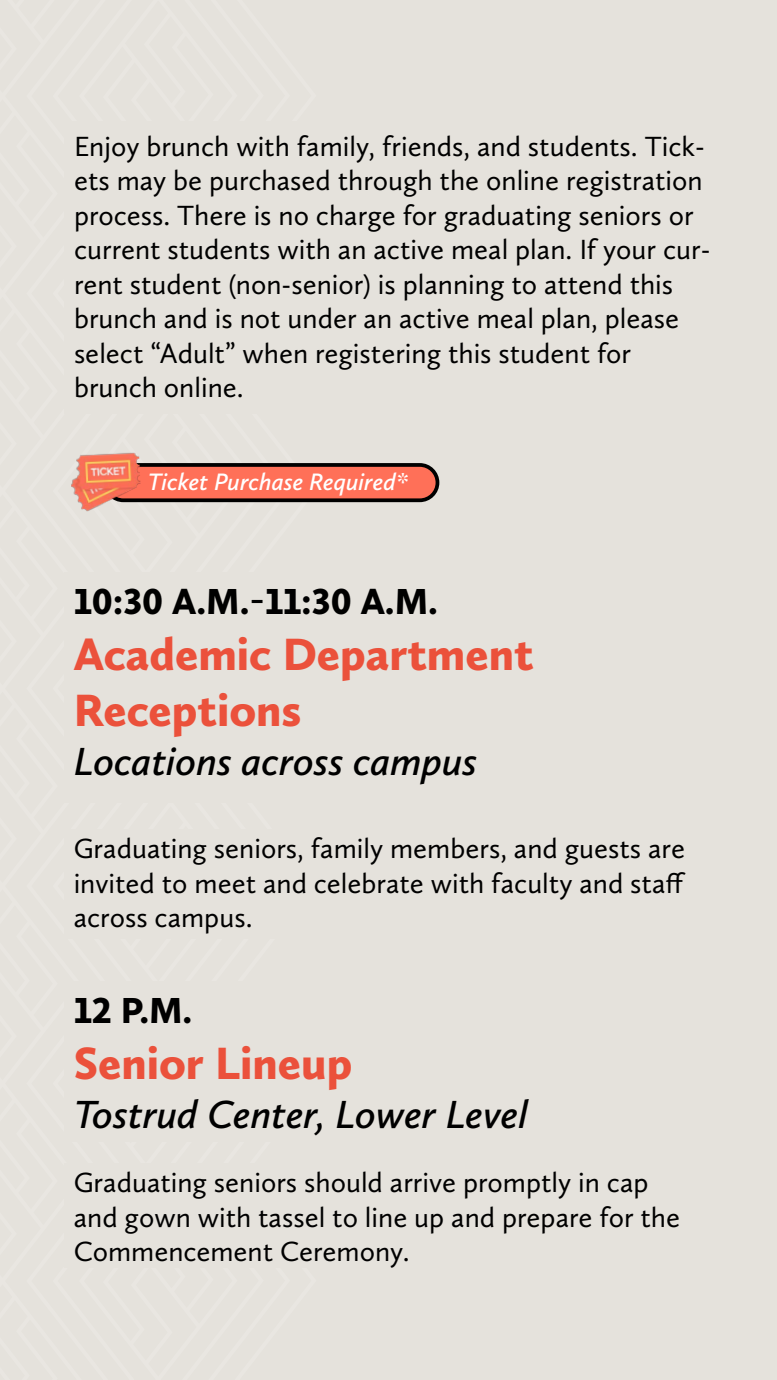
<style>
.page{position:relative;width:777px;height:1380px;background:#fff}
.page>*{position:absolute;margin:0;border:0;box-sizing:border-box;transform-origin:0 0}
.t1{font:900 46.88px/56.2px "Calluna Sans";color:#eb513b}
.t2{font:italic 600 40.62px "Calluna Sans";color:#000}
.t3{font:900 37.5px "Calluna Sans";color:#000}
.t4{font:28.75px/34.5px "Calluna Sans";color:#000}
.t5{font:italic 600 24.62px "Calluna Sans";color:#fff}
</style>
<div class="page">
<div style="left:0;top:0;width:776px;height:1380px;background:#e5e2dc"></div>
<svg style="left:71px;top:453px;width:369px;height:59px"></svg>
<p class="t4" style="left:74px;top:129px;width:637px">Enjoy brunch with family, friends, and students. Tick&shy;ets may be purchased through the online registration process. There is no charge for graduating seniors or current students with an active meal plan. If your cur&shy;rent student (non-senior) is planning to attend this brunch and is not under an active meal plan, please select “Adult” when registering this student for brunch online.</p>
<p class="t5" style="left:148px;top:467px;width:262px">Ticket Purchase Required*</p>
<h3 class="t3" style="left:74px;top:578px;width:365px">10:30 A.M.-11:30 A.M.</h3>
<h1 class="t1" style="left:74px;top:625px;width:461px">Academic Department<br>Receptions</h1>
<h2 class="t2" style="left:74px;top:737px;width:405px">Locations across campus</h2>
<p class="t4" style="left:74px;top:831px;width:613px;text-align:justify">Graduating seniors, family members, and guests are invited to meet and celebrate with faculty and staff across campus.</p>
<h3 class="t3" style="left:74px;top:987px;width:120px">12 P.M.</h3>
<h1 class="t1" style="left:74px;top:1034px;width:280px">Senior Lineup</h1>
<h2 class="t2" style="left:74px;top:1089px;width:455px">Tostrud Center, Lower Level</h2>
<p class="t4" style="left:74px;top:1165px;width:607px">Graduating seniors should arrive promptly in cap and gown with tassel to line up and prepare for the<br>Commencement Ceremony.</p>
</div>
